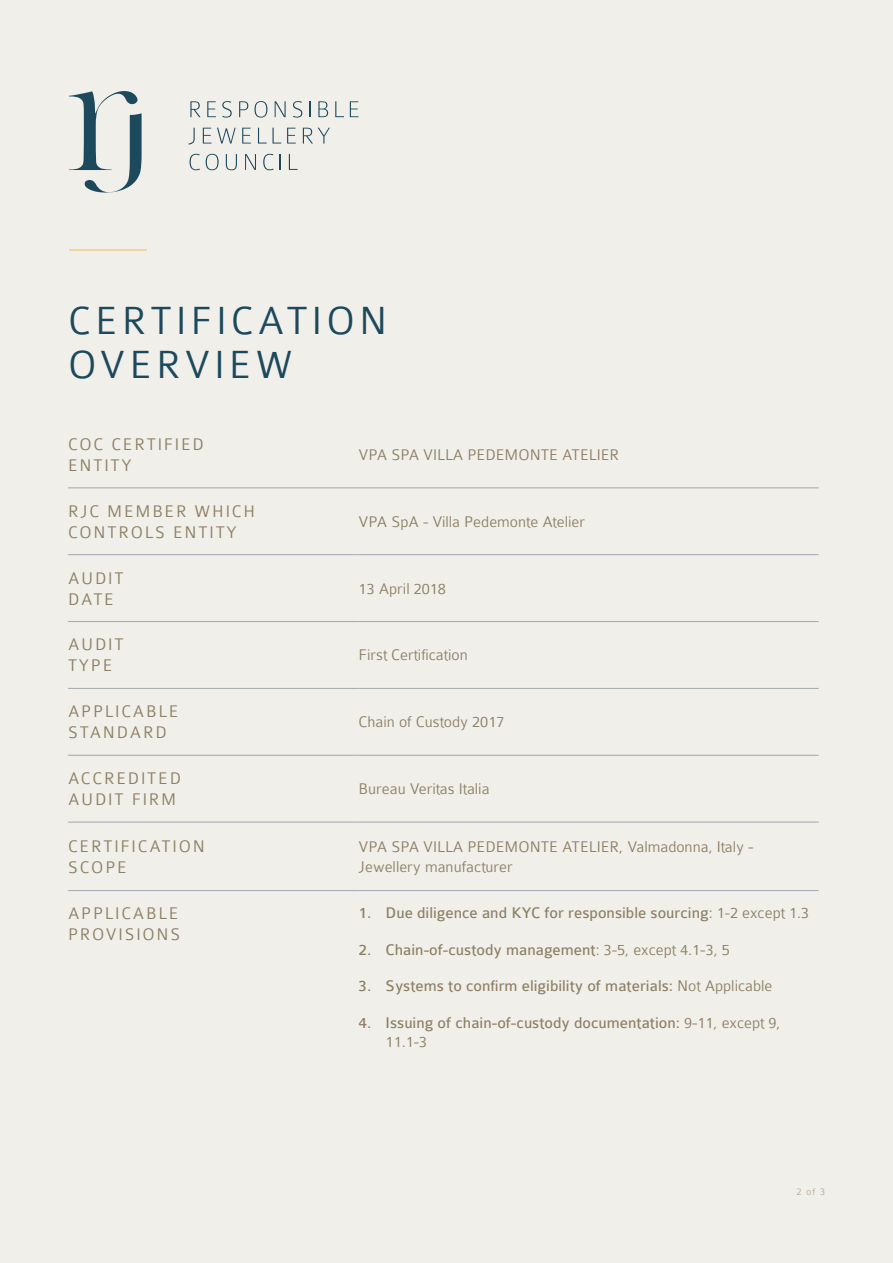
<style>
.page{position:relative;width:893px;height:1263px;background:#f1efea}
.page>*{position:absolute;margin:0;border:0;box-sizing:border-box;transform-origin:0 0}
.t1{font:300 42px/45px "Colaborate";letter-spacing:.1em;color:#1c495c}
.t2{font:300 18px/21px "Colaborate";letter-spacing:.1em;color:#8d7f64}
.t3{font:16.5px/19.5px "Colaborate";color:#8d7f64}
.t4{font:300 16.5px/19.5px "Colaborate";color:#8d7f64}
.t5{font:300 16.5px "Colaborate";color:#8e7f65}
.t6{font:300 10.5px "Colaborate";color:#b5a996}
.s1{font-weight:300}
</style>
<div class="page">
<hr style="left:69px;top:249px;width:78px;height:2px;background:#e9c378">
<hr style="left:68px;top:488px;width:291px;height:1px;background:#a0a8af">
<hr style="left:359px;top:488px;width:460px;height:1px;background:#a0a8af">
<hr style="left:68px;top:554px;width:291px;height:1px;background:#a0a8af">
<hr style="left:359px;top:554px;width:460px;height:1px;background:#a0a8af">
<hr style="left:68px;top:621px;width:291px;height:1px;background:#a0a8af">
<hr style="left:359px;top:621px;width:460px;height:1px;background:#a0a8af">
<hr style="left:68px;top:688px;width:291px;height:1px;background:#a0a8af">
<hr style="left:359px;top:688px;width:460px;height:1px;background:#a0a8af">
<hr style="left:68px;top:755px;width:291px;height:1px;background:#a0a8af">
<hr style="left:359px;top:755px;width:460px;height:1px;background:#a0a8af">
<hr style="left:68px;top:822px;width:291px;height:1px;background:#a0a8af">
<hr style="left:359px;top:822px;width:460px;height:1px;background:#a0a8af">
<hr style="left:68px;top:890px;width:291px;height:1px;background:#a0a8af">
<hr style="left:359px;top:890px;width:460px;height:1px;background:#a0a8af">
<svg style="left:68px;top:96px;width:291px;height:75px"></svg>
<svg style="left:69px;top:91px;width:73px;height:102px"></svg>
<svg style="left:190px;top:101px;width:10px;height:16px"></svg>
<svg style="left:207px;top:101px;width:9px;height:16px"></svg>
<svg style="left:222px;top:101px;width:10px;height:17px"></svg>
<svg style="left:239px;top:101px;width:9px;height:16px"></svg>
<svg style="left:254px;top:101px;width:13px;height:17px"></svg>
<svg style="left:275px;top:101px;width:11px;height:16px"></svg>
<svg style="left:293px;top:101px;width:9px;height:17px"></svg>
<svg style="left:309px;top:101px;width:2px;height:16px"></svg>
<svg style="left:318px;top:101px;width:10px;height:16px"></svg>
<svg style="left:335px;top:101px;width:9px;height:16px"></svg>
<svg style="left:350px;top:101px;width:8px;height:16px"></svg>
<svg style="left:188px;top:128px;width:7px;height:17px"></svg>
<svg style="left:203px;top:128px;width:8px;height:16px"></svg>
<svg style="left:217px;top:128px;width:19px;height:16px"></svg>
<svg style="left:242px;top:128px;width:9px;height:16px"></svg>
<svg style="left:258px;top:128px;width:23px;height:16px"></svg>
<svg style="left:287px;top:128px;width:9px;height:16px"></svg>
<svg style="left:303px;top:128px;width:27px;height:16px"></svg>
<svg style="left:190px;top:154px;width:10px;height:16px"></svg>
<svg style="left:206px;top:154px;width:13px;height:16px"></svg>
<svg style="left:226px;top:154px;width:11px;height:16px"></svg>
<svg style="left:245px;top:154px;width:11px;height:16px"></svg>
<svg style="left:263px;top:154px;width:11px;height:16px"></svg>
<svg style="left:280px;top:154px;width:1px;height:16px"></svg>
<svg style="left:289px;top:154px;width:9px;height:16px"></svg>
<h1 class="t1" style="left:68px;top:298px;width:321px">CERTIFICATION<br>OVERVIEW</h1>
<p class="t2" style="left:68px;top:434px;width:137px">COC CERTIFIED<br>ENTITY</p>
<p class="t4" style="left:359px;top:445px;width:262px">VPA SPA VILLA PEDEMONTE ATELIER</p>
<p class="t2" style="left:68px;top:500px;width:189px">RJC MEMBER WHICH<br>CONTROLS ENTITY</p>
<p class="t4" style="left:359px;top:512px;width:228px">VPA SpA - Villa Pedemonte Atelier</p>
<p class="t2" style="left:68px;top:567px;width:57px">AUDIT<br>DATE</p>
<p class="t2" style="left:68px;top:634px;width:57px">AUDIT<br>TYPE</p>
<p class="t4" style="left:359px;top:645px;width:111px">First Certification</p>
<p class="t2" style="left:68px;top:701px;width:112px">APPLICABLE<br>STANDARD</p>
<p class="t4" style="left:359px;top:712px;width:147px">Chain of Custody 2017</p>
<p class="t2" style="left:68px;top:768px;width:114px">ACCREDITED<br>AUDIT FIRM</p>
<p class="t4" style="left:359px;top:779px;width:132px">Bureau Veritas Italia</p>
<p class="t2" style="left:68px;top:836px;width:138px">CERTIFICATION<br>SCOPE</p>
<p class="t4" style="left:359px;top:837px;width:397px">VPA SPA VILLA PEDEMONTE ATELIER, Valmadonna, Italy -<br>Jewellery manufacturer</p>
<p class="t2" style="left:68px;top:903px;width:114px">APPLICABLE<br>PROVISIONS</p>
<p class="t3" style="left:359px;top:904px;width:452px">1. Due diligence and KYC for responsible sourcing<span class="s1">: 1-2 except 1.3</span></p>
<p class="t3" style="left:359px;top:940px;width:373px">2. Chain-of-custody management<span class="s1">: 3-5, except 4.1-3, 5</span></p>
<p class="t3" style="left:359px;top:977px;width:415px">3. Systems to confirm eligibility of materials: <span class="s1">Not Applicable</span></p>
<p class="t3" style="left:386px;top:1013px;width:396px;text-indent:-27px">4. Issuing of chain-of-custody documentation: <span class="s1">9-11, except 9,<br>11.1-3</span></p>
<p class="t5" style="left:359px;top:580px;width:89px">13 April 2018</p>
<p class="t6" style="left:796px;top:1186px;width:30px">2 of 3</p>
</div>
